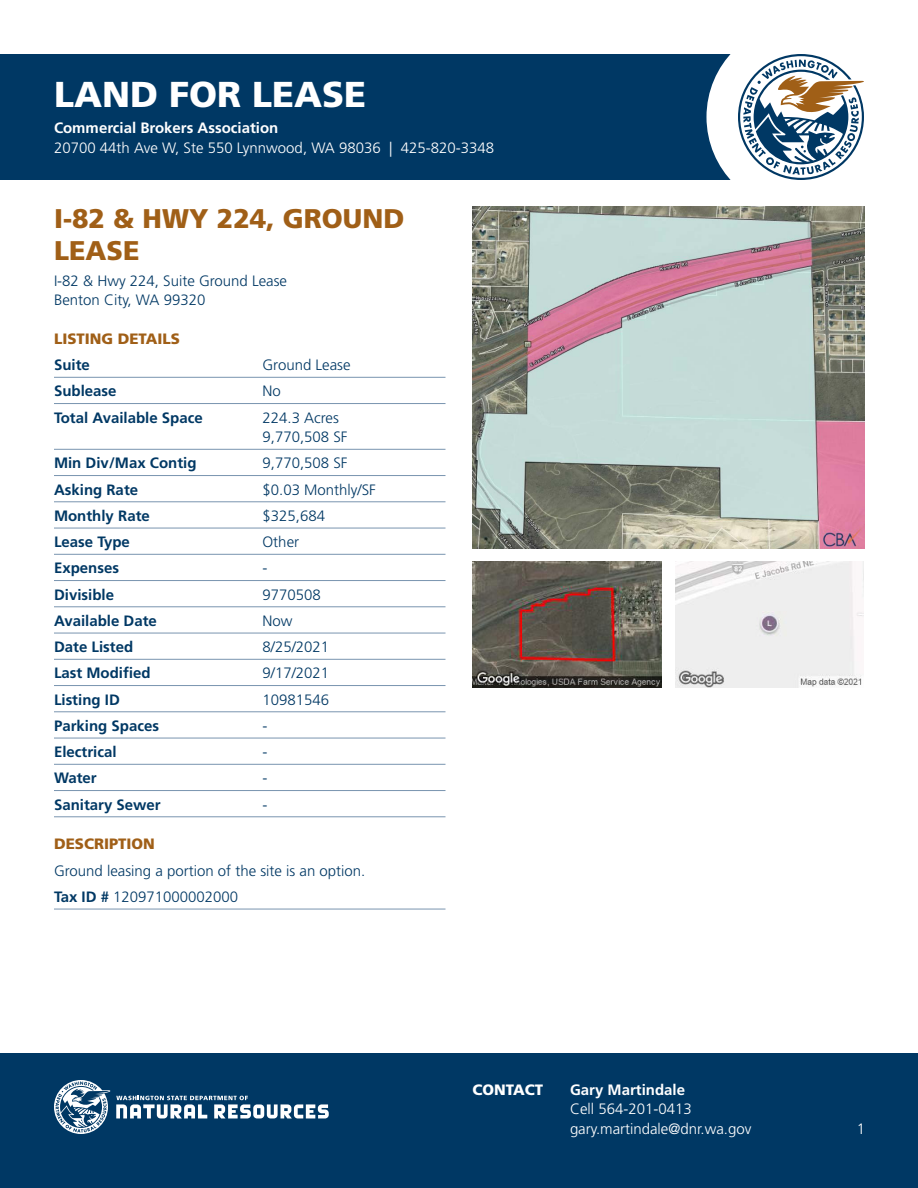
<style>
.page{position:relative;width:918px;height:1188px;background:#fff}
.page>*{position:absolute;margin:0;border:0;box-sizing:border-box;transform-origin:0 0}
.t1{font:900 36px "Frutiger";color:#fff}
.t2{font:900 27px/31.5px "Frutiger";color:#a05f17}
.t3{font:300 15px/19.5px "Frutiger";color:#003864}
.t4{font:700 15px "Frutiger";color:#003864}
.t5{font:300 15px/19.5px "Frutiger";color:#fff}
.t6{font:700 15px "Frutiger";color:#fff}
.t7{font:900 15px "Frutiger";color:#a05f17}
.t8{font:900 15px "Frutiger";color:#fff}
.s1{font-weight:700}
</style>
<div class="page">
<div style="left:0;top:1053px;width:918px;height:135px;background:#003864"></div>
<svg style="left:54px;top:1080px;width:275px;height:54px"></svg>
<div style="left:0;top:54px;width:738px;height:126px;background:#003864"></div>
<div style="left:706px;top:22px;width:190px;height:190px;background:#fff;border-radius:50%"></div>
<svg style="left:738px;top:54px;width:126px;height:126px"></svg>
<img style="left:472px;top:562px;width:190px;height:126px">
<img style="left:675px;top:562px;width:189px;height:126px">
<hr style="left:54px;top:377px;width:392px;height:1px;background:#7994af">
<hr style="left:54px;top:403px;width:392px;height:1px;background:#7994af">
<hr style="left:54px;top:449px;width:392px;height:1px;background:#7994af">
<hr style="left:54px;top:475px;width:392px;height:1px;background:#7994af">
<hr style="left:54px;top:501px;width:392px;height:1px;background:#7994af">
<hr style="left:54px;top:528px;width:392px;height:1px;background:#7994af">
<hr style="left:54px;top:554px;width:392px;height:1px;background:#7994af">
<hr style="left:54px;top:580px;width:392px;height:1px;background:#7994af">
<hr style="left:54px;top:606px;width:392px;height:1px;background:#7994af">
<hr style="left:54px;top:633px;width:392px;height:1px;background:#7994af">
<hr style="left:54px;top:659px;width:392px;height:1px;background:#7994af">
<hr style="left:54px;top:685px;width:392px;height:1px;background:#7994af">
<hr style="left:54px;top:711px;width:392px;height:1px;background:#7994af">
<hr style="left:54px;top:738px;width:392px;height:1px;background:#7994af">
<hr style="left:54px;top:764px;width:392px;height:1px;background:#7994af">
<hr style="left:54px;top:790px;width:392px;height:1px;background:#7994af">
<hr style="left:54px;top:816px;width:392px;height:1px;background:#7994af">
<hr style="left:54px;top:909px;width:392px;height:1px;background:#7994af">
<img style="left:473px;top:207px;width:391px;height:341px">
<p class="t1" style="left:54px;top:73px;width:314px">LAND FOR LEASE</p>
<p class="t6" style="left:54px;top:119px;width:226px">Commercial Brokers Association</p>
<p class="t5" style="left:54px;top:138px;width:442px">20700 44th Ave W, Ste 550 Lynnwood, WA 98036 | 425-820-3348</p>
<p class="t2" style="left:54px;top:202px;width:352px">I-82 &amp; HWY 224, GROUND<br>LEASE</p>
<p class="t3" style="left:54px;top:271px;width:235px">I-82 &amp; Hwy 224, Suite Ground Lease<br>Benton City, WA 99320</p>
<p class="t7" style="left:54px;top:330px;width:128px">LISTING DETAILS</p>
<p class="t4" style="left:54px;top:356px;width:37px">Suite</p>
<p class="t3" style="left:262px;top:355px;width:90px">Ground Lease</p>
<p class="t4" style="left:54px;top:382px;width:64px">Sublease</p>
<p class="t3" style="left:262px;top:382px;width:20px">No</p>
<p class="t4" style="left:54px;top:409px;width:150px">Total Available Space</p>
<p class="t3" style="left:262px;top:408px;width:87px">224.3 Acres<br>9,770,508 SF</p>
<p class="t4" style="left:54px;top:454px;width:144px">Min Div/Max Contig</p>
<p class="t3" style="left:262px;top:454px;width:87px">9,770,508 SF</p>
<p class="t4" style="left:54px;top:481px;width:86px">Asking Rate</p>
<p class="t3" style="left:262px;top:480px;width:115px">$0.03 Monthly/SF</p>
<p class="t4" style="left:54px;top:507px;width:97px">Monthly Rate</p>
<p class="t3" style="left:262px;top:506px;width:64px">$325,684</p>
<p class="t4" style="left:54px;top:533px;width:77px">Lease Type</p>
<p class="t3" style="left:263px;top:532px;width:38px">Other</p>
<p class="t4" style="left:54px;top:559px;width:67px">Expenses</p>
<p class="t3" style="left:262px;top:559px;width:6px">-</p>
<p class="t4" style="left:54px;top:586px;width:62px">Divisible</p>
<p class="t3" style="left:262px;top:585px;width:60px">9770508</p>
<p class="t4" style="left:54px;top:612px;width:104px">Available Date</p>
<p class="t3" style="left:263px;top:611px;width:32px">Now</p>
<p class="t4" style="left:54px;top:638px;width:81px">Date Listed</p>
<p class="t3" style="left:262px;top:637px;width:68px">8/25/2021</p>
<p class="t4" style="left:54px;top:664px;width:98px">Last Modified</p>
<p class="t3" style="left:262px;top:664px;width:68px">9/17/2021</p>
<p class="t4" style="left:54px;top:691px;width:67px">Listing ID</p>
<p class="t3" style="left:262px;top:690px;width:68px">10981546</p>
<p class="t4" style="left:54px;top:717px;width:107px">Parking Spaces</p>
<p class="t3" style="left:262px;top:716px;width:6px">-</p>
<p class="t4" style="left:54px;top:743px;width:64px">Electrical</p>
<p class="t3" style="left:262px;top:742px;width:6px">-</p>
<p class="t4" style="left:54px;top:769px;width:44px">Water</p>
<p class="t3" style="left:263px;top:769px;width:6px">-</p>
<p class="t4" style="left:54px;top:796px;width:108px">Sanitary Sewer</p>
<p class="t3" style="left:262px;top:795px;width:6px">-</p>
<p class="t7" style="left:54px;top:835px;width:102px">DESCRIPTION</p>
<p class="t3" style="left:54px;top:861px;width:313px">Ground leasing a portion of the site is an option.</p>
<p class="t3" style="left:54px;top:887px;width:186px"><span class="s1">Tax ID #</span> 120971000002000</p>
<p class="t8" style="left:472px;top:1081px;width:72px">CONTACT</p>
<p class="t6" style="left:570px;top:1081px;width:117px">Gary Martindale</p>
<p class="t5" style="left:570px;top:1100px;width:183px">Cell 564-201-0413 gary.martindale@dnr.wa.gov</p>
<p class="t5" style="left:857px;top:1119px;width:10px">1</p>
</div>
